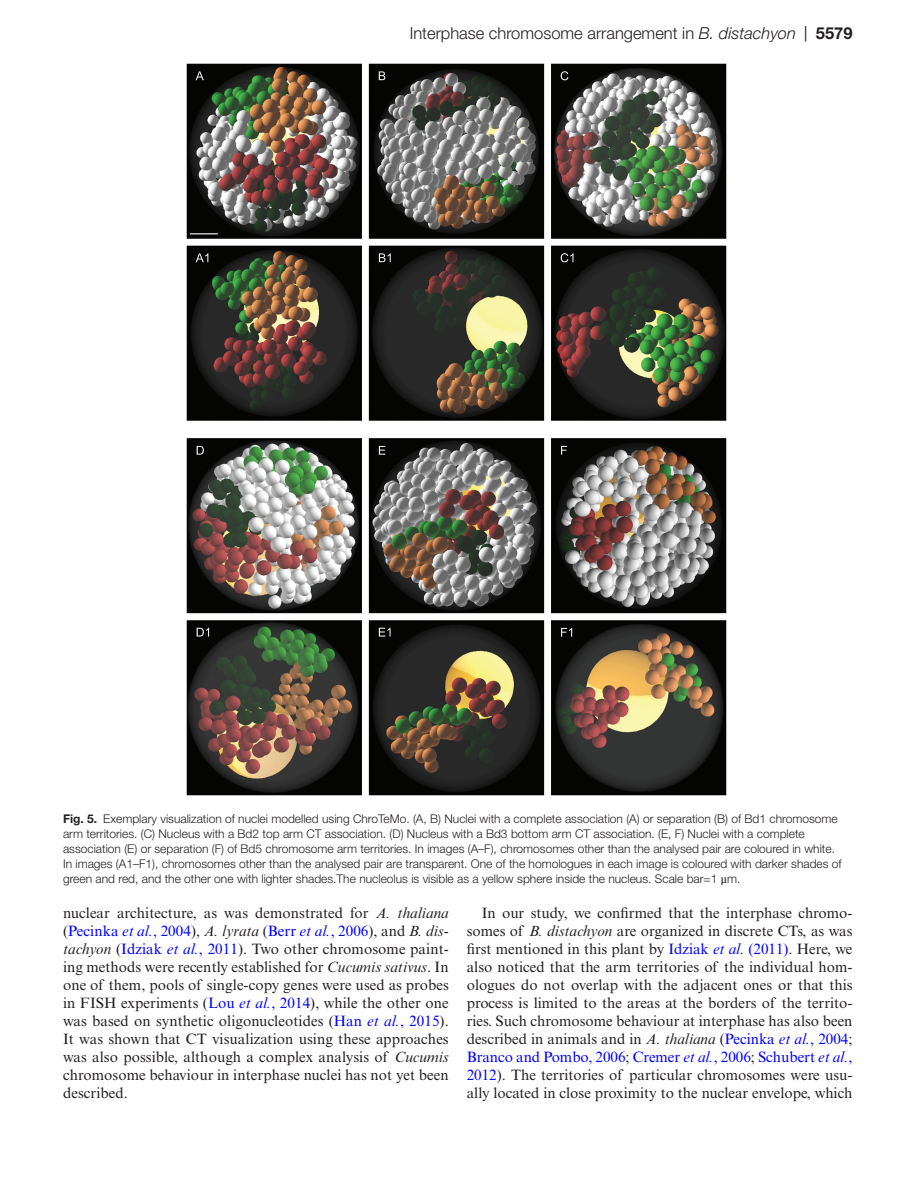
<style>
.page{position:relative;width:919px;height:1187px;background:#fff}
.page>*{position:absolute;margin:0;border:0;box-sizing:border-box;transform-origin:0 0}
.t1{font:300 16.5px "Helvetica Neue LT Std";color:#231f20}
.t2{font:15px/18px "Times New Roman MT Std";color:#231f20;text-align:justify}
.t3{font:300 12px/15px "Helvetica Neue LT Std";color:#231f20}
.s1{font-style:italic}
.s2{font-family:"Times New Roman MT Std";font-weight:400}
.s3{font-weight:700}
.s4{font-family:"Gandhari Unicode";font-weight:400}
.s5{color:#00f}
.s6{font-style:italic;color:#00f}
</style>
<div class="page">
<img style="left:186px;top:63px;width:540px;height:732px">
<p class="t1" style="left:410px;top:23px;width:444px">Interphase chromosome arrangement in <span class="s1">B. distachyon</span> <span class="s2">|</span> <span class="s3">5579</span></p>
<p class="t3" style="left:63px;top:811px;width:780px"><span class="s3">Fig. 5.</span> Exemplary visualization of nuclei modelled using ChroTeMo. (A, B) Nuclei with a complete association (A) or separation (B) of Bd1 chromosome arm territories. (C) Nucleus with a Bd2 top arm CT association. (D) Nucleus with a Bd3 bottom arm CT association. (E, F) Nuclei with a complete association (E) or separation (F) of Bd5 chromosome arm territories. In images (A–F), chromosomes other than the analysed pair are coloured in white.<br>In images (A1–F1), chromosomes other than the analysed pair are transparent. One of the homologues in each image is coloured with darker shades of green and red, and the other one with lighter shades.The nucleolus is visible as a yellow sphere inside the nucleus. Scale bar=1 <span class="s4">µ</span>m.</p>
<p class="t2" style="left:63px;top:903px;width:387px">nuclear architecture, as was demonstrated for <span class="s1">A. thaliana </span>(<span class="s5">Pecinka</span> <span class="s6">et al.</span><span class="s5">, 2004</span>), <span class="s1">A. lyrata</span> (<span class="s5">Berr</span> <span class="s6">et al.</span><span class="s5">, 2006</span>), and <span class="s1">B. dis&shy;tachyon</span> (<span class="s5">Idziak</span> <span class="s6">et al.</span><span class="s5">, 2011</span>). Two other chromosome paint&shy;ing methods were recently established for <span class="s1">Cucumis sativus</span>. In one of them, pools of single-copy genes were used as probes in FISH experiments (<span class="s5">Lou</span> <span class="s6">et al.</span><span class="s5">, 2014</span>), while the other one was based on synthetic oligonucleotides (<span class="s5">Han</span> <span class="s6">et al.</span><span class="s5">, 2015</span>).<br>It was shown that CT visualization using these approaches was also possible, although a complex analysis of <span class="s1">Cucumis </span>chromosome behaviour in interphase nuclei has not yet been described.</p>
<p class="t2" style="left:466px;top:903px;width:387px;text-indent:15px">In our study, we confirmed that the interphase chromo&shy;somes of <span class="s1">B. distachyon</span> are organized in discrete CTs, as was first mentioned in this plant by <span class="s5">Idziak</span> <span class="s6">et al.</span> <span class="s5">(2011)</span>. Here, we also noticed that the arm territories of the individual hom&shy;ologues do not overlap with the adjacent ones or that this process is limited to the areas at the borders of the territo&shy;ries. Such chromosome behaviour at interphase has also been described in animals and in <span class="s1">A. thaliana</span> (<span class="s5">Pecinka</span> <span class="s6">et al.</span><span class="s5">, 2004</span>; <span class="s5">Branco and Pombo, 2006</span>; <span class="s5">Cremer</span> <span class="s6">et al.</span><span class="s5">, 2006</span>; <span class="s5">Schubert</span> <span class="s6">et al.</span><span class="s5">, 2012</span>). The territories of particular chromosomes were usu&shy;ally located in close proximity to the nuclear envelope, which</p>
</div>
